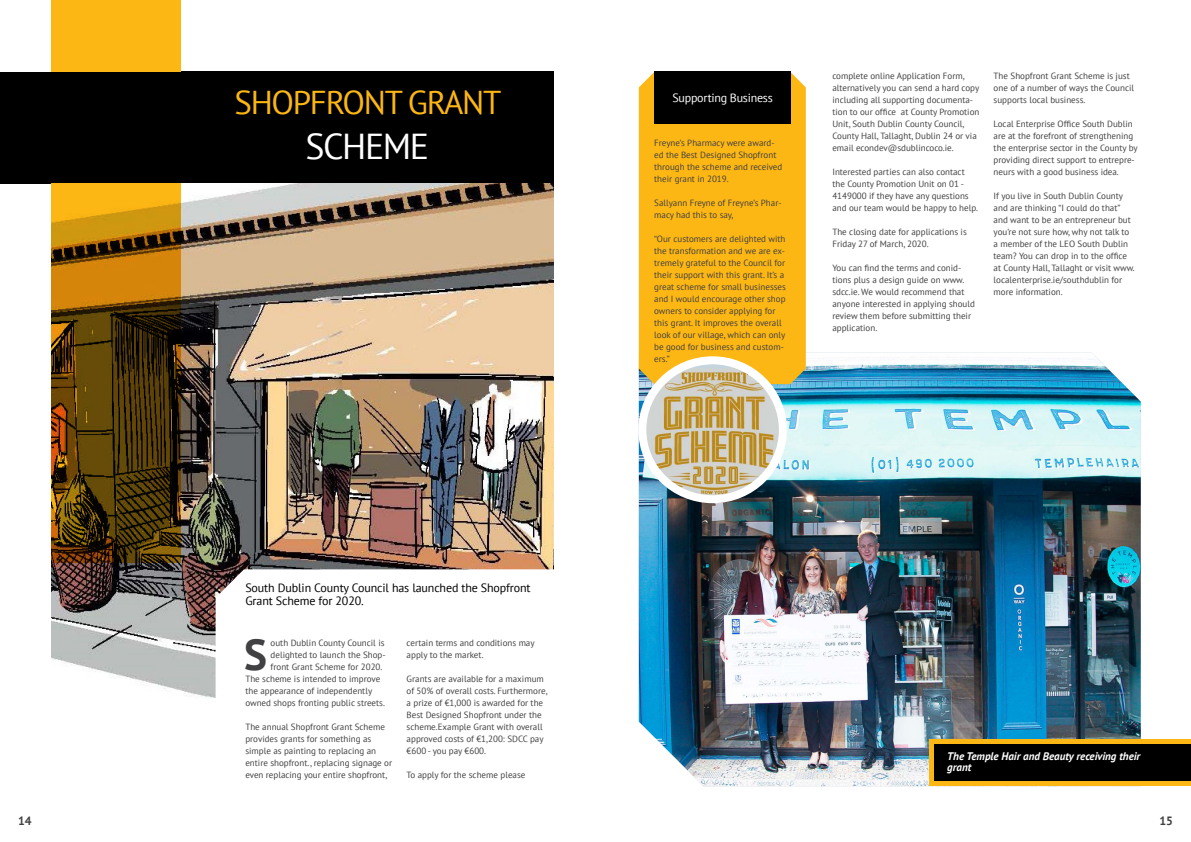
<style>
.page{position:relative;width:1191px;height:842px;background:#fff}
.page>*{position:absolute;margin:0;border:0;box-sizing:border-box;transform-origin:0 0}
.t1{font:700 43.3px "PT Sans";color:#414042}
.t2{font:36px "PT Sans";letter-spacing:-.04em;color:#fff}
.t3{font:33px "PT Sans";letter-spacing:-.04em;color:#fdb714}
.t4{font:12px/13px "PT Sans";letter-spacing:-.01em;color:#000}
.t5{font:12px "PT Sans";letter-spacing:-.02em;color:#fff}
.t6{font:700 12px "PT Sans";color:#414042}
.t7{font:italic 700 11px/11px "PT Sans";color:#fff}
.t8{font:9px/12px "PT Sans";color:#414042}
</style>
<div class="page">
<div style="left:0;top:72px;width:554px;height:112px;background:#000"></div>
<img style="left:52px;top:184px;width:502px;height:514px">
<svg style="left:216px;top:569px;width:338px;height:129px"></svg>
<svg style="left:52px;top:0;width:129px;height:563px"></svg>
<img style="left:639px;top:352px;width:501px;height:434px">
<div style="left:930px;top:740px;width:261px;height:46px;background:#fdb714"></div>
<div style="left:639px;top:72px;width:167px;height:312px;background:#fdb714"></div>
<div style="left:654px;top:72px;width:137px;height:52px;background:#000"></div>
<div style="left:934px;top:744px;width:257px;height:37px;background:#000"></div>
<img style="left:644px;top:368px;width:139px;height:131px">
<div style="left:638px;top:356px;width:149px;height:147px;border:8px solid #fff;border-radius:50%"></div>
<h3 class="t3" style="left:234px;top:81px;width:268px">SHOPFRONT GRANT</h3>
<h2 class="t2" style="left:305px;top:123px;width:125px">SCHEME</h2>
<h3 class="t4" style="left:245px;top:581px;width:287px">South Dublin County Council has launched the Shopfront<br>Grant Scheme for 2020.</h3>
<h1 class="t1" style="left:244px;top:626px;width:24px">S</h1>
<p class="t8" style="left:271px;top:637px;width:115px">outh Dublin County Council is</p>
<p class="t8" style="left:271px;top:649px;width:116px">delighted to launch the Shop-</p>
<p class="t8" style="left:271px;top:661px;width:113px">front Grant Scheme for 2020.</p>
<p class="t8" style="left:245px;top:673px;width:136px">The scheme is intended to improve</p>
<p class="t8" style="left:245px;top:685px;width:128px">the appearance of independently</p>
<p class="t8" style="left:245px;top:697px;width:141px">owned shops fronting public streets.</p>
<p class="t8" style="left:245px;top:721px;width:148px">The annual Shopfront Grant Scheme provides grants for something as simple as painting to replacing an entire shopfront., replacing signage or even replacing your entire shopfront,</p>
<p class="t8" style="left:407px;top:637px;width:129px">certain terms and conditions may apply to the market.</p>
<p class="t8" style="left:407px;top:673px;width:143px">Grants are available for a maximum of 50% of overall costs. Furthermore, a prize of €1,000 is awarded for the<br>Best Designed Shopfront under the scheme.Example Grant with overall approved costs of €1,200: SDCC pay €600 - you pay €600.</p>
<p class="t8" style="left:407px;top:769px;width:120px">To apply for the scheme please</p>
<h3 class="t5" style="left:672px;top:91px;width:102px">Supporting Business</h3>
<p class="t8" style="left:654px;top:137px;width:130px">Freyne’s Pharmacy were award&shy;ed the Best Designed Shopfront through the scheme and received their grant in 2019.</p>
<p class="t8" style="left:654px;top:197px;width:129px">Sallyann Freyne of Freyne’s Phar&shy;macy had this to say,</p>
<p class="t8" style="left:654px;top:233px;width:133px">“Our customers are delighted with the transformation and we are ex&shy;tremely grateful to the Council for their support with this grant. It’s a great scheme for small businesses and I would encourage other shop owners to consider applying for this grant. It improves the overall look of our village, which can only be good for business and custom&shy;ers.”</p>
<p class="t8" style="left:832px;top:69px;width:149px">complete online Application Form, alternatively you can send a hard copy including all supporting documenta&shy;tion to our office at County Promotion Unit, South Dublin County Council, County Hall, Tallaght, Dublin 24 or via email econdev@sdublincoco.ie.</p>
<p class="t8" style="left:832px;top:165px;width:147px">Interested parties can also contact the County Promotion Unit on 01 - 4149000 if they have any questions and our team would be happy to help.</p>
<p class="t8" style="left:832px;top:225px;width:136px">The closing date for applications is<br>Friday 27 of March, 2020.</p>
<p class="t8" style="left:832px;top:261px;width:144px">You can find the terms and conid&shy;tions plus a design guide on www. sdcc.ie. We would recommend that anyone interested in applying should review them before submitting their application.</p>
<p class="t8" style="left:993px;top:69px;width:142px">The Shopfront Grant Scheme is just one of a number of ways the Council supports local business.</p>
<p class="t8" style="left:993px;top:117px;width:146px">Local Enterprise Office South Dublin are at the forefront of strengthening the enterprise sector in the County by providing direct support to entrepre&shy;neurs with a good business idea.</p>
<p class="t8" style="left:993px;top:189px;width:143px">If you live in South Dublin County and are thinking “I could do that” and want to be an entrepreneur but you’re not sure how, why not talk to a member of the LEO South Dublin team? You can drop in to the office at County Hall, Tallaght or visit www. localenterprise.ie/southdublin for more information.</p>
<p class="t7" style="left:947px;top:751px;width:195px">The Temple Hair and Beauty receiving their grant</p>
<h3 class="t6" style="left:18px;top:813px;width:15px">14</h3>
<h3 class="t6" style="left:1159px;top:812px;width:15px">15</h3>
</div>
